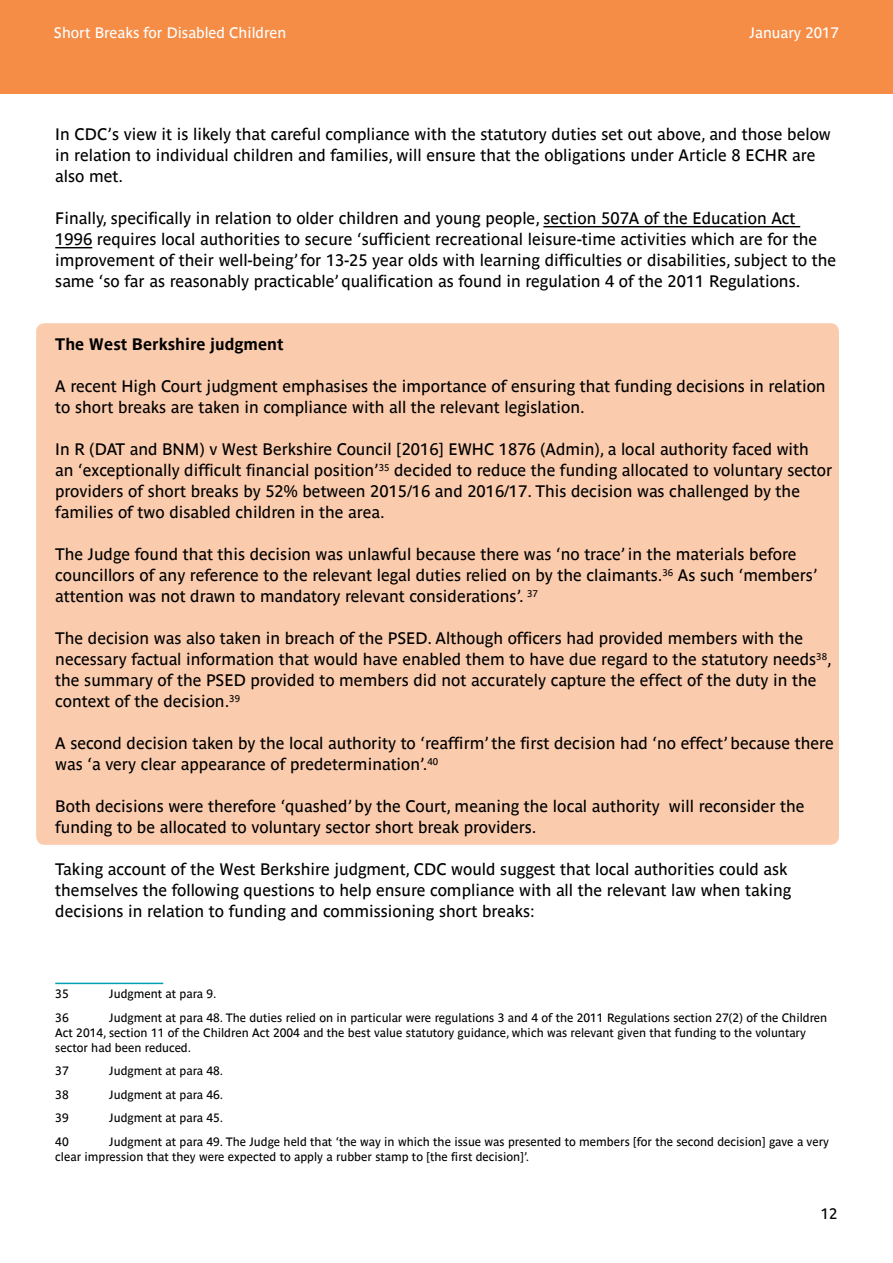
<style>
.page{position:relative;width:893px;height:1263px;background:#fff}
.page>*{position:absolute;margin:0;border:0;box-sizing:border-box;transform-origin:0 0}
.t1{font:16.5px/21px "Parisine Std";color:#000}
.t2{font:700 16.5px "Parisine Std";color:#000}
.t3{font:15px "Parisine Std";color:#fff}
.t4{font:15px "Parisine Std";color:#000}
.t5{font:12px/15px "Parisine Std";color:#000}
</style>
<div class="page">
<div style="left:36px;top:323px;width:803px;height:522px;background:#facbad;border-radius:9px"></div>
<hr style="left:543px;top:226px;width:257px;height:1px;background:#000">
<hr style="left:55px;top:247px;width:37px;height:1px;background:#000">
<hr style="left:55px;top:983px;width:108px;height:1px;background:#00a0af">
<div style="left:0;top:0;width:893px;height:94px;background:#f68d47"></div>
<p class="t3" style="left:54px;top:24px;width:234px">Short Breaks for Disabled Children</p>
<p class="t3" style="left:750px;top:24px;width:91px">January 2017</p>
<p class="t1" style="left:55px;top:124px;width:777px">In CDC’s view it is likely that careful compliance with the statutory duties set out above, and those below in relation to individual children and families, will ensure that the obligations under Article 8 ECHR are also met.</p>
<p class="t1" style="left:55px;top:208px;width:782px">Finally, specifically in relation to older children and young people, section 507A of the Education Act 1996 requires local authorities to secure ‘sufficient recreational leisure-time activities which are for the improvement of their well-being’ for 13-25 year olds with learning difficulties or disabilities, subject to the same ‘so far as reasonably practicable’ qualification as found in regulation 4 of the 2011 Regulations.</p>
<p class="t2" style="left:55px;top:335px;width:230px">The West Berkshire judgment</p>
<p class="t1" style="left:55px;top:376px;width:772px">A recent High Court judgment emphasises the importance of ensuring that funding decisions in relation to short breaks are taken in compliance with all the relevant legislation.</p>
<p class="t1" style="left:55px;top:439px;width:779px">In R (DAT and BNM) v West Berkshire Council [2016] EWHC 1876 (Admin), a local authority faced with<br>an ‘exceptionally difficult financial position’<sup>35</sup> decided to reduce the funding allocated to voluntary sector providers of short breaks by 52% between 2015/16 and 2016/17. This decision was challenged by the families of two disabled children in the area.</p>
<p class="t1" style="left:55px;top:544px;width:764px">The Judge found that this decision was unlawful because there was ‘no trace’ in the materials before councillors of any reference to the relevant legal duties relied on by the claimants.<sup>36</sup> As such ‘members’ attention was not drawn to mandatory relevant considerations’. <sup>37</sup></p>
<p class="t1" style="left:55px;top:628px;width:778px">The decision was also taken in breach of the PSED. Although officers had provided members with the necessary factual information that would have enabled them to have due regard to the statutory needs<sup>38</sup>, the summary of the PSED provided to members did not accurately capture the effect of the duty in the context of the decision.<sup>39</sup></p>
<p class="t1" style="left:55px;top:733px;width:780px">A second decision taken by the local authority to ‘reaffirm’ the first decision had ‘no effect’ because there was ‘a very clear appearance of predetermination’.<sup>40</sup></p>
<p class="t1" style="left:55px;top:796px;width:751px">Both decisions were therefore ‘quashed’ by the Court, meaning the local authority will reconsider the funding to be allocated to voluntary sector short break providers.</p>
<p class="t1" style="left:55px;top:859px;width:737px">Taking account of the West Berkshire judgment, CDC would suggest that local authorities could ask themselves the following questions to help ensure compliance with all the relevant law when taking decisions in relation to funding and commissioning short breaks:</p>
<p class="t5" style="left:55px;top:987px;width:15px">35</p>
<p class="t5" style="left:109px;top:987px;width:109px">Judgment at para 9.</p>
<p class="t5" style="left:55px;top:1010px;width:15px">36</p>
<p class="t5" style="left:55px;top:1010px;width:773px;text-indent:54px">Judgment at para 48. The duties relied on in particular were regulations 3 and 4 of the 2011 Regulations section 27(2) of the Children<br>Act 2014, section 11 of the Children Act 2004 and the best value statutory guidance, which was relevant given that funding to the voluntary sector had been reduced.</p>
<p class="t5" style="left:55px;top:1064px;width:15px">37</p>
<p class="t5" style="left:109px;top:1064px;width:115px">Judgment at para 48.</p>
<p class="t5" style="left:55px;top:1087px;width:15px">38</p>
<p class="t5" style="left:109px;top:1087px;width:115px">Judgment at para 46.</p>
<p class="t5" style="left:55px;top:1111px;width:15px">39</p>
<p class="t5" style="left:109px;top:1111px;width:115px">Judgment at para 45.</p>
<p class="t5" style="left:55px;top:1134px;width:15px">40</p>
<p class="t5" style="left:55px;top:1134px;width:775px;text-indent:54px">Judgment at para 49. The Judge held that ‘the way in which the issue was presented to members [for the second decision] gave a very clear impression that they were expected to apply a rubber stamp to [the first decision]’.</p>
<p class="t4" style="left:821px;top:1205px;width:18px">12</p>
</div>
